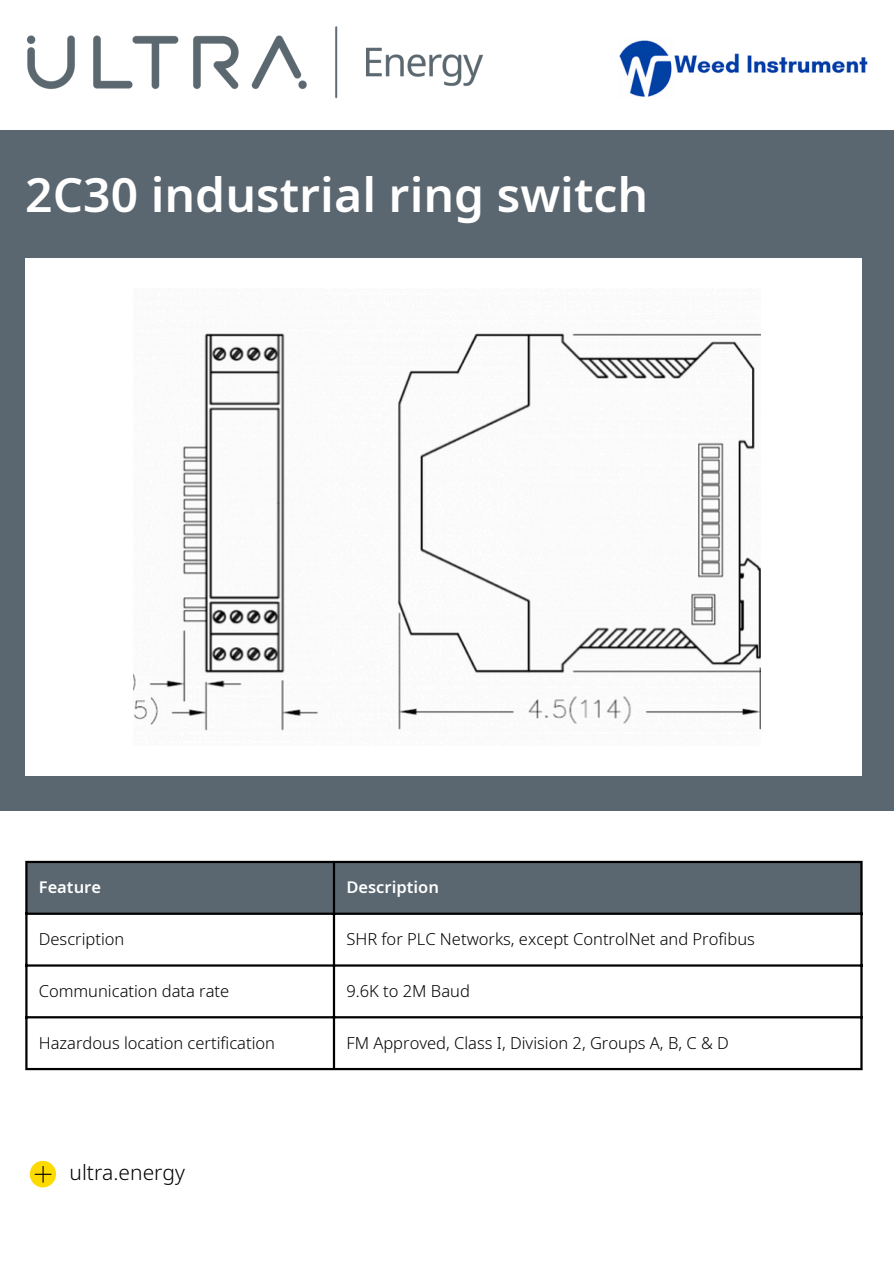
<style>
.page{position:relative;width:894px;height:1264px;background:#fff}
.page>*{position:absolute;margin:0;border:0;box-sizing:border-box;transform-origin:0 0}
.t1{font:600 48px "Noto Sans";color:#fff}
.t2{font:300 21px "Noto Sans";color:#000}
.t3{font:300 16.5px "Noto Sans";color:#000}
.t4{font:600 16.5px "Noto Sans";color:#fff}
</style>
<div class="page">
<svg style="left:30px;top:1160px;width:26px;height:27px"></svg>
<svg style="left:35px;top:1165px;width:17px;height:17px"></svg>
<div style="left:0;top:130px;width:893px;height:681px;background:#5b6770"></div>
<img style="left:26px;top:26px;width:457px;height:73px">
<img style="left:619px;top:40px;width:249px;height:57px">
<div style="left:25px;top:259px;width:836px;height:516px;background:#fff"></div>
<img style="left:133px;top:333px;width:627px;height:398px">
<div style="left:28px;top:863px;width:832px;height:49px;background:#5b6770"></div>
<hr style="left:25px;top:863px;width:3px;height:204px;background:#000">
<hr style="left:333px;top:863px;width:2px;height:204px;background:#000">
<hr style="left:860px;top:863px;width:2px;height:204px;background:#000">
<hr style="left:25px;top:860px;width:837px;height:3px;background:#000">
<hr style="left:25px;top:912px;width:837px;height:2px;background:#000">
<hr style="left:25px;top:964px;width:837px;height:2px;background:#000">
<hr style="left:25px;top:1016px;width:837px;height:2px;background:#000">
<hr style="left:25px;top:1067px;width:837px;height:3px;background:#000">
<p class="t1" style="left:25px;top:160px;width:624px">2C30 industrial ring switch</p>
<p class="t4" style="left:39px;top:875px;width:64px">Feature</p>
<p class="t4" style="left:346px;top:875px;width:94px">Description</p>
<p class="t3" style="left:39px;top:927px;width:87px">Description</p>
<p class="t3" style="left:346px;top:927px;width:410px">SHR for PLC Networks, except ControlNet and Profibus</p>
<p class="t3" style="left:39px;top:979px;width:192px">Communication data rate</p>
<p class="t3" style="left:346px;top:979px;width:125px">9.6K to 2M Baud</p>
<p class="t3" style="left:39px;top:1031px;width:238px">Hazardous location certification</p>
<p class="t3" style="left:346px;top:1031px;width:384px">FM Approved, Class I, Division 2, Groups A, B, C &amp; D</p>
<p class="t2" style="left:69px;top:1157px;width:117px">ultra.energy</p>
</div>
